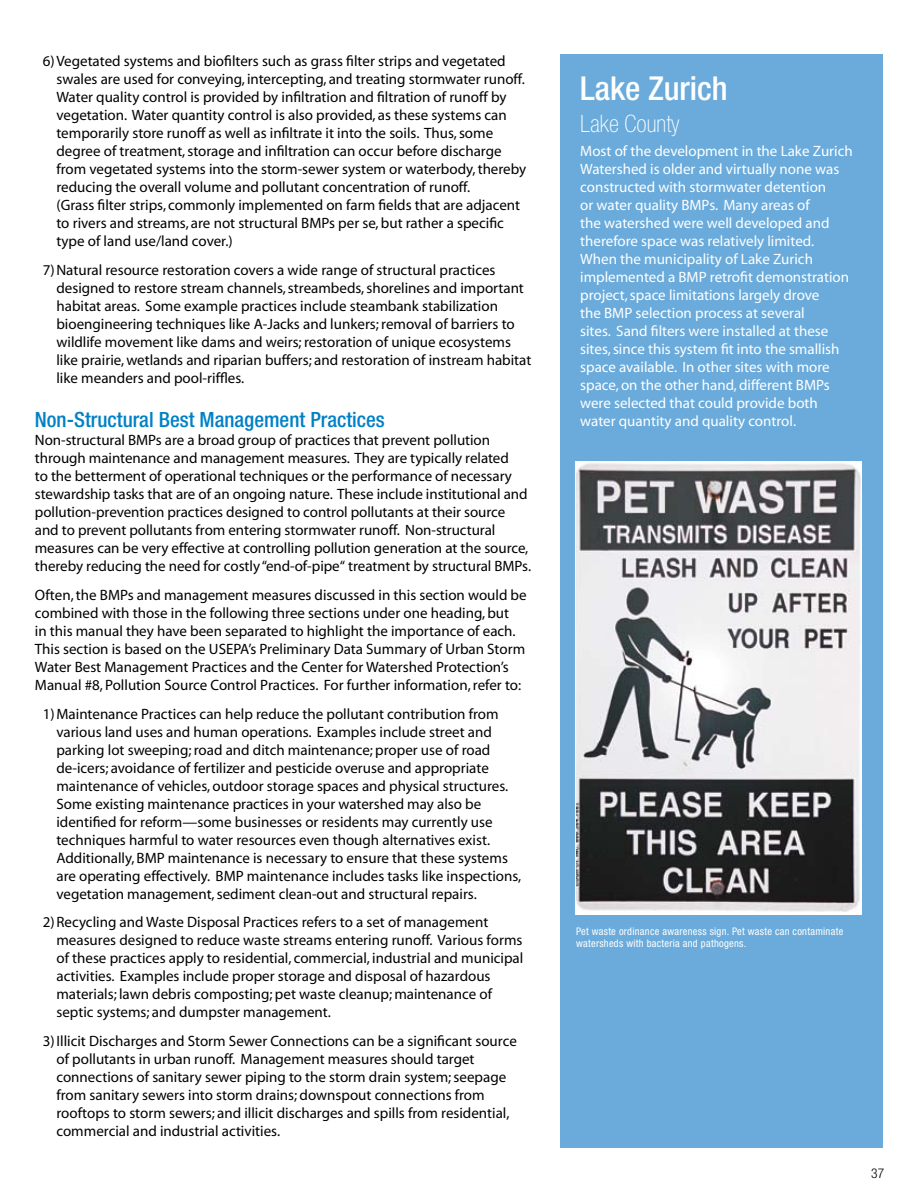
<style>
.page{position:relative;width:918px;height:1188px;background:#fff}
.page>*{position:absolute;margin:0;border:0;box-sizing:border-box;transform-origin:0 0}
.t1{font:500 condensed 33px "Helvetica Neue";color:#fff}
.t2{font:100 condensed 24px "Helvetica Neue";color:#fff}
.t3{font:500 condensed 21px "Helvetica Neue";color:#0081c6}
.t4{font:15px/18px "Myriad";color:#000}
.t5{font:15px/18px "Myriad";color:#fff}
.t6{font:300 condensed 13.5px "Helvetica Neue";color:#000}
.t7{font:condensed 10.5px/12px "Helvetica Neue";letter-spacing:.025em;color:#fff}
</style>
<div class="page">
<div style="left:560px;top:54px;width:323px;height:1094px;background:#6aabdb"></div>
<img style="left:577px;top:463px;width:283px;height:450px">
<div style="left:575px;top:461px;width:287px;height:454px;border:1px solid #fff"></div>
<p class="t4" style="left:56px;top:53px;width:471px;text-indent:-13px">6)Vegetated systems and biofilters such as grass filter strips and vegetated swales are used for conveying, intercepting, and treating stormwater runoff.<br>Water quality control is provided by infiltration and filtration of runoff by vegetation. Water quantity control is also provided, as these systems can temporarily store runoff as well as infiltrate it into the soils. Thus, some degree of treatment, storage and infiltration can occur before discharge from vegetated systems into the storm-sewer system or waterbody, thereby reducing the overall volume and pollutant concentration of runoff.<br>(Grass filter strips, commonly implemented on farm fields that are adjacent to rivers and streams, are not structural BMPs per se, but rather a specific type of land use/land cover.)</p>
<p class="t4" style="left:56px;top:261px;width:476px;text-indent:-14px">7)Natural resource restoration covers a wide range of structural practices designed to restore stream channels, streambeds, shorelines and important habitat areas. Some example practices include steambank stabilization bioengineering techniques like A-Jacks and lunkers; removal of barriers to wildlife movement like dams and weirs; restoration of unique ecosystems like prairie, wetlands and riparian buffers; and restoration of instream habitat like meanders and pool-riffles.</p>
<h3 class="t3" style="left:35px;top:407px;width:352px">Non-Structural Best Management Practices</h3>
<p class="t4" style="left:35px;top:432px;width:498px">Non-structural BMPs are a broad group of practices that prevent pollution through maintenance and management measures. They are typically related<br>to the betterment of operational techniques or the performance of necessary stewardship tasks that are of an ongoing nature. These include institutional and pollution-prevention practices designed to control pollutants at their source and to prevent pollutants from entering stormwater runoff. Non-structural measures can be very effective at controlling pollution generation at the source, thereby reducing the need for costly “end-of-pipe“ treatment by structural BMPs.</p>
<p class="t4" style="left:35px;top:586px;width:493px">Often, the BMPs and management measures discussed in this section would be combined with those in the following three sections under one heading, but<br>in this manual they have been separated to highlight the importance of each.<br>This section is based on the USEPA’s Preliminary Data Summary of Urban Storm Water Best Management Practices and the Center for Watershed Protection’s Manual #8, Pollution Source Control Practices. For further information, refer to:</p>
<p class="t4" style="left:56px;top:705px;width:466px;text-indent:-14px">1)Maintenance Practices can help reduce the pollutant contribution from various land uses and human operations. Examples include street and parking lot sweeping; road and ditch maintenance; proper use of road de-icers; avoidance of fertilizer and pesticide overuse and appropriate maintenance of vehicles, outdoor storage spaces and physical structures.<br>Some existing maintenance practices in your watershed may also be identified for reform—some businesses or residents may currently use techniques harmful to water resources even though alternatives exist.<br>Additionally, BMP maintenance is necessary to ensure that these systems are operating effectively. BMP maintenance includes tasks like inspections, vegetation management, sediment clean-out and structural repairs.</p>
<p class="t4" style="left:56px;top:914px;width:468px;text-indent:-14px">2)Recycling and Waste Disposal Practices refers to a set of management measures designed to reduce waste streams entering runoff. Various forms of these practices apply to residential, commercial, industrial and municipal activities. Examples include proper storage and disposal of hazardous materials; lawn debris composting; pet waste cleanup; maintenance of septic systems; and dumpster management.</p>
<p class="t4" style="left:56px;top:1033px;width:462px;text-indent:-14px">3)Illicit Discharges and Storm Sewer Connections can be a significant source of pollutants in urban runoff. Management measures should target connections of sanitary sewer piping to the storm drain system; seepage from sanitary sewers into storm drains; downspout connections from rooftops to storm sewers; and illicit discharges and spills from residential, commercial and industrial activities.</p>
<h1 class="t1" style="left:580px;top:69px;width:149px">Lake Zurich</h1>
<h2 class="t2" style="left:580px;top:110px;width:101px">Lake County</h2>
<p class="t5" style="left:580px;top:142px;width:274px">Most of the development in the Lake Zurich Watershed is older and virtually none was constructed with stormwater detention<br>or water quality BMPs. Many areas of<br>the watershed were well developed and therefore space was relatively limited.<br>When the municipality of Lake Zurich implemented a BMP retrofit demonstration project, space limitations largely drove<br>the BMP selection process at several<br>sites. Sand filters were installed at these sites, since this system fit into the smallish space available. In other sites with more space, on the other hand, different BMPs were selected that could provide both water quantity and quality control.</p>
<p class="t7" style="left:576px;top:925px;width:269px">Pet waste ordinance awareness sign. Pet waste can contaminate watersheds with bacteria and pathogens.</p>
<p class="t6" style="left:871px;top:1166px;width:14px">37</p>
</div>
